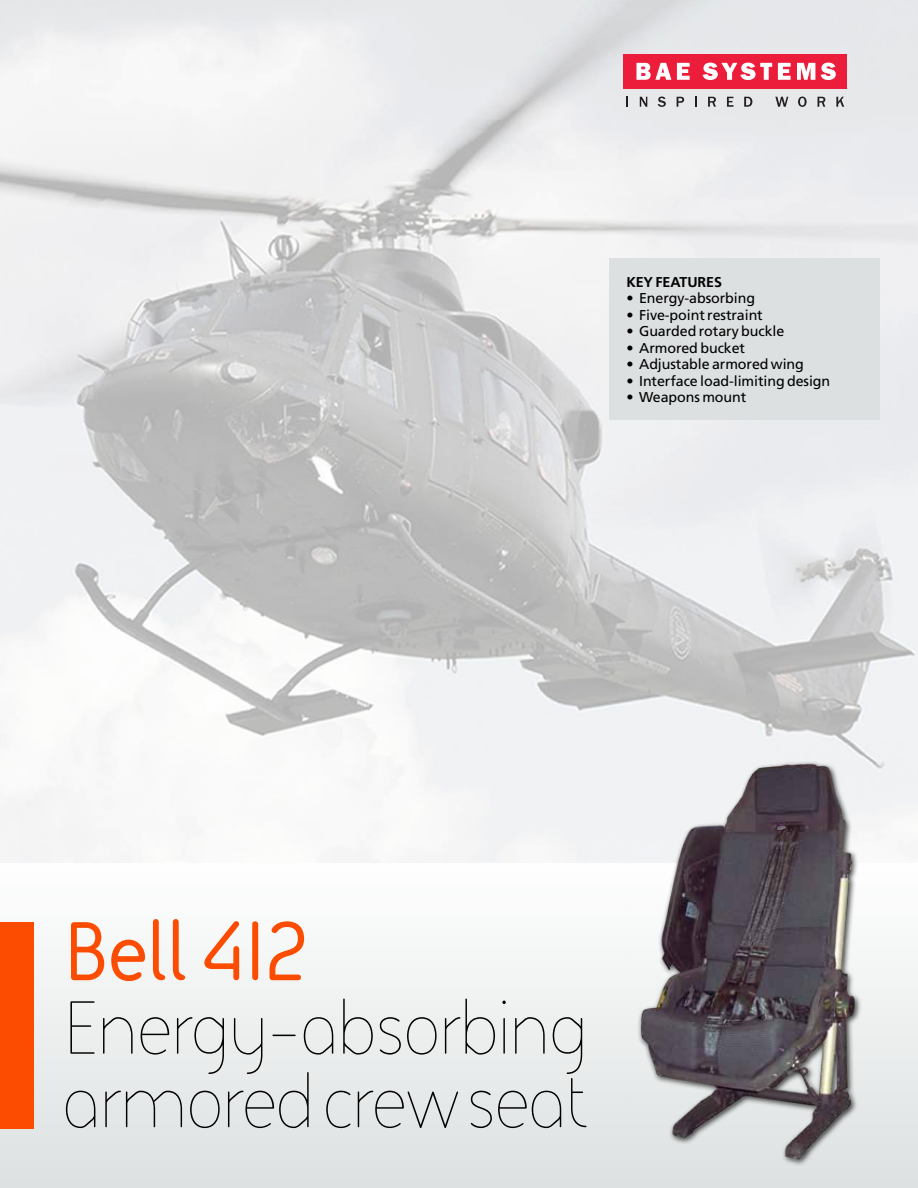
<style>
.page{position:relative;width:918px;height:1188px;background:#fff}
.page>*{position:absolute;margin:0;border:0;box-sizing:border-box;transform-origin:0 0}
.t1{font:700 84.75px "BAE Systems";letter-spacing:-.02em;color:#fc4c02}
.t2{font:300 76.5px/73.5px "BAE Systems";letter-spacing:-.01em;color:#000}
.t3{font:14.25px "Frutiger LT Std";letter-spacing:-.005em;color:#000}
.t4{font:700 14.25px "Frutiger LT Std";letter-spacing:-.005em;color:#000}
</style>
<div class="page">
<div style="left:0;top:863px;width:918px;height:325px;background:linear-gradient(to bottom,#fefefe,#dde1e1)"></div>
<img style="left:0;top:0;width:918px;height:863px">
<div style="left:0;top:922px;width:33px;height:207px;background:#fc4c02"></div>
<div style="left:624px;top:54px;width:223px;height:35px;background:#ec1d3b"></div>
<svg style="left:821px;top:63px;width:15px;height:17px"></svg>
<svg style="left:797px;top:63px;width:18px;height:17px"></svg>
<svg style="left:778px;top:63px;width:13px;height:17px"></svg>
<svg style="left:703px;top:63px;width:69px;height:17px"></svg>
<svg style="left:677px;top:63px;width:13px;height:17px"></svg>
<svg style="left:636px;top:63px;width:35px;height:17px"></svg>
<svg style="left:640px;top:97px;width:7px;height:10px"></svg>
<svg style="left:658px;top:97px;width:8px;height:10px"></svg>
<svg style="left:677px;top:97px;width:7px;height:10px"></svg>
<svg style="left:695px;top:97px;width:2px;height:10px"></svg>
<svg style="left:708px;top:97px;width:8px;height:10px"></svg>
<svg style="left:727px;top:97px;width:6px;height:10px"></svg>
<svg style="left:744px;top:97px;width:8px;height:10px"></svg>
<svg style="left:775px;top:97px;width:13px;height:10px"></svg>
<svg style="left:798px;top:97px;width:9px;height:10px"></svg>
<svg style="left:818px;top:97px;width:7px;height:10px"></svg>
<svg style="left:836px;top:97px;width:8px;height:10px"></svg>
<div style="left:609px;top:258px;width:271px;height:162px;background:#dce0e0"></div>
<img style="left:629px;top:755px;width:233px;height:413px">
<p class="t4" style="left:626px;top:273px;width:97px">KEY FEATURES</p>
<p class="t3" style="left:626px;top:290px;width:130px">• Energy-absorbing</p>
<p class="t3" style="left:626px;top:306px;width:138px">• Five-point restraint</p>
<p class="t3" style="left:626px;top:323px;width:159px">• Guarded rotary buckle</p>
<p class="t3" style="left:626px;top:339px;width:120px">• Armored bucket</p>
<p class="t3" style="left:626px;top:356px;width:179px">• Adjustable armored wing</p>
<p class="t3" style="left:626px;top:372px;width:205px">• Interface load-limiting design</p>
<p class="t3" style="left:626px;top:389px;width:121px">• Weapons mount</p>
<h1 class="t1" style="left:62px;top:894px;width:247px">Bell 412</h1>
<h2 class="t2" style="left:62px;top:990px;width:527px">Energy-absorbing armored crew seat</h2>
</div>
